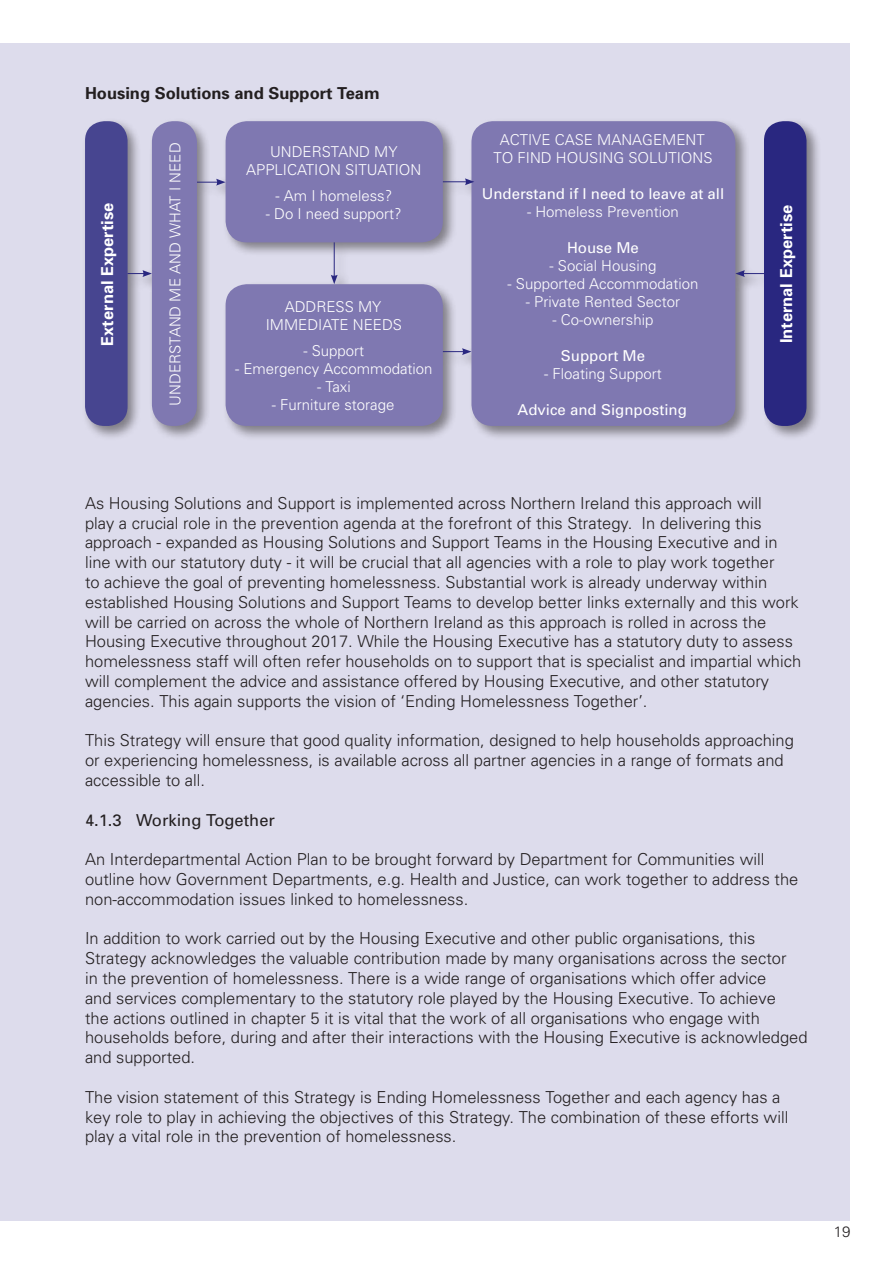
<style>
.page{position:relative;width:893px;height:1263px;background:#fff}
.page>*{position:absolute;margin:0;border:0;box-sizing:border-box;transform-origin:0 0}
.t1{font:300 16.5px/19.8px "Univers";color:#231f20}
.P_Body{font:700 16.5px "Univers";color:#fff}
.P_Subhead_tab{font:700 16.5px "Univers";color:#231f20}
.P_Subhead_roman_tab{font:16.5px "Univers";color:#231f20}
.P_Body-2{font:300 15px/18px "Univers";color:#fff;text-align:center}
.P_Body-3{font:15px "Univers";color:#fff}
.t2{font:300 15px "Univers";color:#231f20}
</style>
<div class="page">
<div style="left:0;top:43px;width:850px;height:1177px;background:#dddcec"></div>
<div style="left:82px;top:118px;width:740px;height:323px;background:#231f20;opacity:.5"></div>
<div style="left:85px;top:121px;width:43px;height:305px;background:#474590;border-radius:20px"></div>
<div style="left:226px;top:121px;width:217px;height:121px;background:#7f78b1;border-radius:21px"></div>
<div style="left:226px;top:284px;width:217px;height:142px;background:#7f78b1;border-radius:21px"></div>
<div style="left:471px;top:121px;width:264px;height:305px;background:#7f78b1;border-radius:21px"></div>
<div style="left:764px;top:121px;width:42px;height:305px;background:#292780;border-radius:20px"></div>
<div style="left:152px;top:121px;width:45px;height:305px;background:#7f78b1;border-radius:21px"></div>
<svg style="left:128px;top:270px;width:24px;height:7px"></svg>
<svg style="left:735px;top:270px;width:29px;height:7px"></svg>
<svg style="left:197px;top:179px;width:29px;height:7px"></svg>
<svg style="left:443px;top:348px;width:28px;height:7px"></svg>
<svg style="left:443px;top:178px;width:31px;height:7px"></svg>
<hr style="left:334px;top:242px;width:1px;height:35px;background:#292780">
<svg style="left:331px;top:275px;width:7px;height:9px"></svg>
<p class="P_Subhead_tab" style="left:85px;top:82px;width:296px">Housing Solutions and Support Team</p>
<p class="P_Body" style="left:97px;top:346px;width:145px;rotate:-90deg">External Expertise</p>
<p class="P_Body-2" style="left:166px;top:406px;width:265px;rotate:-90deg">UNDERSTAND ME AND WHAT I NEED</p>
<p class="P_Body-2" style="left:270px;top:142px;width:129px">UNDERSTAND MY</p>
<p class="P_Body-2" style="left:246px;top:160px;width:177px">APPLICATION SITUATION</p>
<p class="P_Body-2" style="left:275px;top:186px;width:118px">- Am I homeless?</p>
<p class="P_Body-2" style="left:266px;top:204px;width:137px">- Do I need support?</p>
<p class="P_Body-2" style="left:266px;top:297px;width:138px">ADDRESS MY<br>IMMEDIATE NEEDS</p>
<p class="P_Body-2" style="left:303px;top:342px;width:62px">- Support</p>
<p class="P_Body-2" style="left:235px;top:360px;width:199px">- Emergency Accommodation</p>
<p class="P_Body-2" style="left:317px;top:378px;width:35px">- Taxi</p>
<p class="P_Body-2" style="left:272px;top:396px;width:124px">- Furniture storage</p>
<p class="P_Body-2" style="left:493px;top:130px;width:221px">ACTIVE CASE MANAGEMENT<br>TO FIND HOUSING SOLUTIONS</p>
<p class="P_Body-3" style="left:482px;top:184px;width:244px">Understand if I need to leave at all</p>
<p class="P_Body-2" style="left:527px;top:202px;width:153px">- Homeless Prevention</p>
<p class="P_Body-3" style="left:567px;top:238px;width:73px">House Me</p>
<p class="P_Body-2" style="left:550px;top:256px;width:108px">- Social Housing</p>
<p class="P_Body-2" style="left:507px;top:274px;width:192px">- Supported Accommodation</p>
<p class="P_Body-2" style="left:526px;top:292px;width:156px">- Private Rented Sector</p>
<p class="P_Body-2" style="left:552px;top:310px;width:102px">- Co-ownership</p>
<p class="P_Body-3" style="left:561px;top:346px;width:86px">Support Me</p>
<p class="P_Body-2" style="left:544px;top:364px;width:119px">- Floating Support</p>
<p class="P_Body-3" style="left:518px;top:400px;width:171px">Advice and Signposting</p>
<p class="P_Body" style="left:775px;top:343px;width:140px;rotate:-90deg">Internal Expertise</p>
<p class="t1" style="left:85px;top:492px;width:718px">As Housing Solutions and Support is implemented across Northern Ireland this approach will<br>play a crucial role in the prevention agenda at the forefront of this Strategy. In delivering this approach - expanded as Housing Solutions and Support Teams in the Housing Executive and in line with our statutory duty - it will be crucial that all agencies with a role to play work together<br>to achieve the goal of preventing homelessness. Substantial work is already underway within established Housing Solutions and Support Teams to develop better links externally and this work will be carried on across the whole of Northern Ireland as this approach is rolled in across the Housing Executive throughout 2017. While the Housing Executive has a statutory duty to assess homelessness staff will often refer households on to support that is specialist and impartial which will complement the advice and assistance offered by Housing Executive, and other statutory agencies. This again supports the vision of ‘Ending Homelessness Together’.</p>
<p class="t1" style="left:85px;top:730px;width:710px">This Strategy will ensure that good quality information, designed to help households approaching or experiencing homelessness, is available across all partner agencies in a range of formats and accessible to all.</p>
<p class="P_Subhead_roman_tab" style="left:85px;top:809px;width:191px">4.1.3 Working Together</p>
<p class="t1" style="left:85px;top:849px;width:715px">An Interdepartmental Action Plan to be brought forward by Department for Communities will outline how Government Departments, e.g. Health and Justice, can work together to address the non-accommodation issues linked to homelessness.</p>
<p class="t1" style="left:85px;top:928px;width:724px">In addition to work carried out by the Housing Executive and other public organisations, this Strategy acknowledges the valuable contribution made by many organisations across the sector<br>in the prevention of homelessness. There is a wide range of organisations which offer advice<br>and services complementary to the statutory role played by the Housing Executive. To achieve<br>the actions outlined in chapter 5 it is vital that the work of all organisations who engage with households before, during and after their interactions with the Housing Executive is acknowledged and supported.</p>
<p class="t1" style="left:85px;top:1086px;width:705px">The vision statement of this Strategy is Ending Homelessness Together and each agency has a key role to play in achieving the objectives of this Strategy. The combination of these efforts will play a vital role in the prevention of homelessness.</p>
<p class="t2" style="left:834px;top:1222px;width:18px">19</p>
</div>
